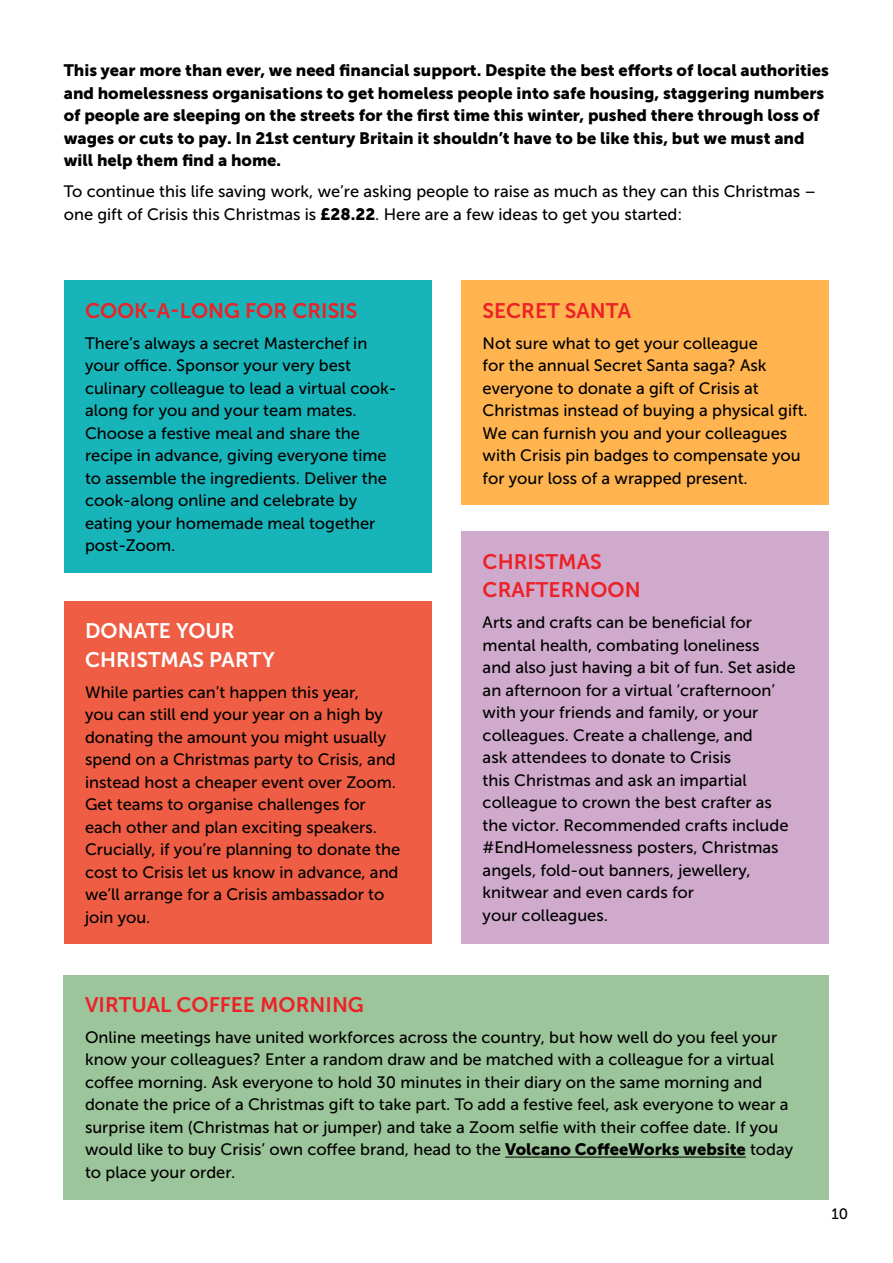
<style>
.page{position:relative;width:893px;height:1263px;background:#fff}
.page>*{position:absolute;margin:0;border:0;box-sizing:border-box;transform-origin:0 0}
.t1{font:21px/28.5px "Museo Sans 700";color:#eb2227}
.t2{font:21px/28.5px "Museo Sans 700";color:#fff}
.t3{font:16.5px/22.5px "Museo Sans 500";color:#000}
.t4{font:16.5px/22.5px "Museo Sans 900";color:#000}
.t5{font:15px "Museo Sans 500";color:#000}
.s1{font-family:"Museo Sans 900"}
</style>
<div class="page">
<div style="left:64px;top:281px;width:368px;height:292px;background:#17b5ba"></div>
<div style="left:64px;top:601px;width:368px;height:343px;background:#ef5e44"></div>
<div style="left:64px;top:975px;width:765px;height:224px;background:#9dc59b"></div>
<hr style="left:505px;top:1157px;width:241px;height:1px;background:#000">
<div style="left:461px;top:281px;width:368px;height:224px;background:#ffb450"></div>
<div style="left:461px;top:531px;width:368px;height:413px;background:#d0aacc"></div>
<p class="t4" style="left:64px;top:59px;width:767px">This year more than ever, we need financial support. Despite the best efforts of local authorities and homelessness organisations to get homeless people into safe housing, staggering numbers of people are sleeping on the streets for the first time this winter, pushed there through loss of wages or cuts to pay. In 21st century Britain it shouldn’t have to be like this, but we must and will help them find a home.</p>
<p class="t3" style="left:64px;top:180px;width:754px">To continue this life saving work, we’re asking people to raise as much as they can this Christmas – one gift of Crisis this Christmas is <span class="s1">£28.22</span>. Here are a few ideas to get you started:</p>
<p class="t1" style="left:85px;top:296px;width:274px">COOK-A-LONG FOR CRISIS</p>
<p class="t3" style="left:85px;top:332px;width:313px">There’s always a secret Masterchef in your office. Sponsor your very best culinary colleague to lead a virtual cook&shy;along for you and your team mates.<br>Choose a festive meal and share the recipe in advance, giving everyone time to assemble the ingredients. Deliver the cook-along online and celebrate by eating your homemade meal together post-Zoom.</p>
<p class="t2" style="left:85px;top:616px;width:191px">DONATE YOUR<br>CHRISTMAS PARTY</p>
<p class="t3" style="left:85px;top:681px;width:317px">While parties can’t happen this year,<br>you can still end your year on a high by donating the amount you might usually spend on a Christmas party to Crisis, and instead host a cheaper event over Zoom.<br>Get teams to organise challenges for each other and plan exciting speakers.<br>Crucially, if you’re planning to donate the cost to Crisis let us know in advance, and we’ll arrange for a Crisis ambassador to join you.</p>
<p class="t1" style="left:483px;top:296px;width:150px">SECRET SANTA</p>
<p class="t3" style="left:483px;top:332px;width:327px">Not sure what to get your colleague<br>for the annual Secret Santa saga? Ask everyone to donate a gift of Crisis at Christmas instead of buying a physical gift.<br>We can furnish you and your colleagues with Crisis pin badges to compensate you for your loss of a wrapped present.</p>
<p class="t1" style="left:483px;top:547px;width:160px">CHRISTMAS<br>CRAFTERNOON</p>
<p class="t3" style="left:483px;top:611px;width:314px">Arts and crafts can be beneficial for mental health, combating loneliness<br>and also just having a bit of fun. Set aside an afternoon for a virtual ‘crafternoon’ with your friends and family, or your colleagues. Create a challenge, and<br>ask attendees to donate to Crisis<br>this Christmas and ask an impartial colleague to crown the best crafter as the victor. Recommended crafts include #EndHomelessness posters, Christmas angels, fold-out banners, jewellery, knitwear and even cards for<br>your colleagues.</p>
<p class="t1" style="left:85px;top:990px;width:280px">VIRTUAL COFFEE MORNING</p>
<p class="t3" style="left:85px;top:1026px;width:710px">Online meetings have united workforces across the country, but how well do you feel your know your colleagues? Enter a random draw and be matched with a colleague for a virtual coffee morning. Ask everyone to hold 30 minutes in their diary on the same morning and donate the price of a Christmas gift to take part. To add a festive feel, ask everyone to wear a surprise item (Christmas hat or jumper) and take a Zoom selfie with their coffee date. If you would like to buy Crisis’ own coffee brand, head to the <span class="s1">Volcano CoffeeWorks website</span> today to place your order.</p>
<p class="t5" style="left:832px;top:1205px;width:18px">10</p>
</div>
